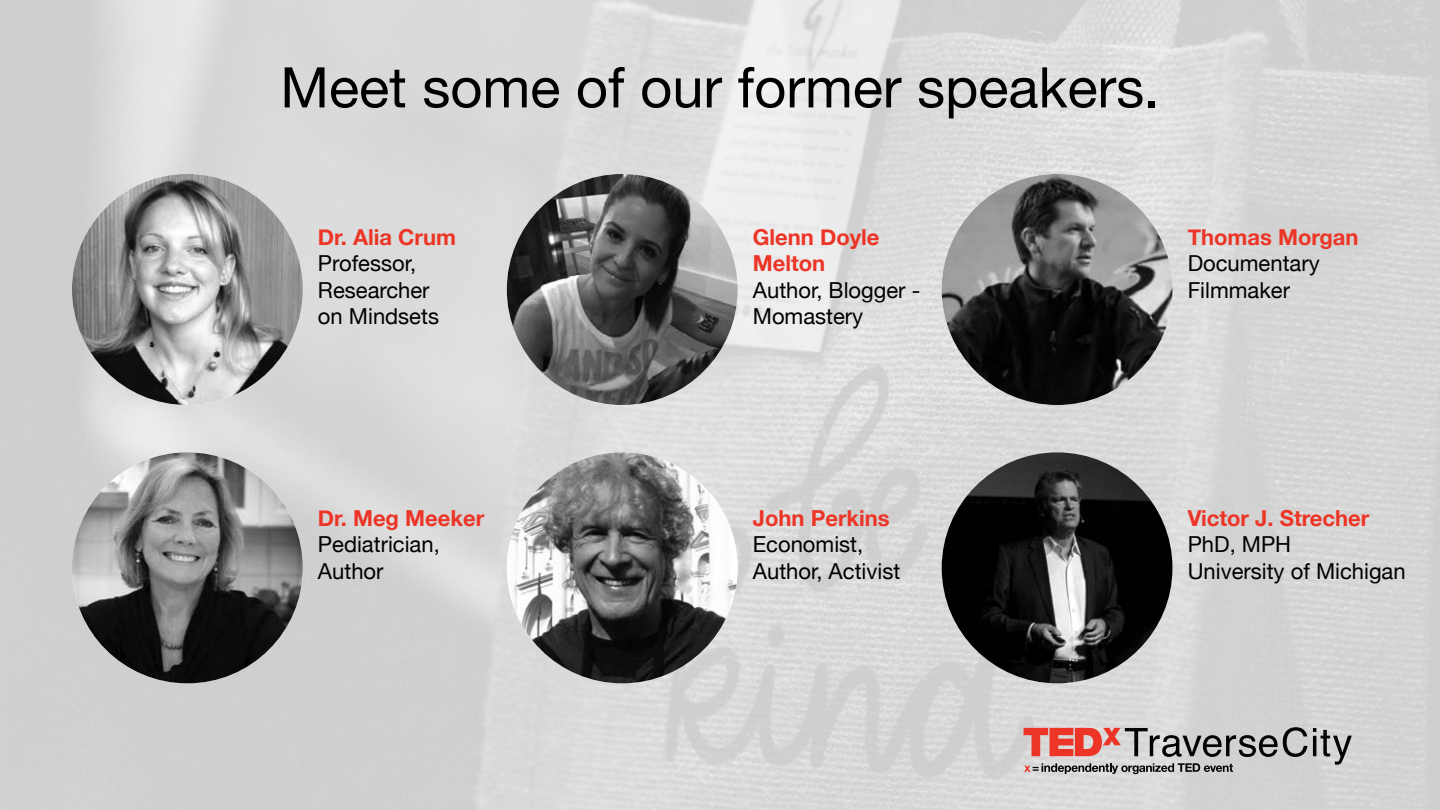
<style>
.page{position:relative;width:1440px;height:810px;background:#fff}
.page>*{position:absolute;margin:0;border:0;box-sizing:border-box;transform-origin:0 0}
.t1{font:56px "Helvetica Neue";color:#000}
.t2{font:22px/26.4px "Helvetica Neue";color:#000}
.t3{font:700 22px "Helvetica Neue";color:#ec3526}
.s1{font-weight:700;color:#ec3526}
</style>
<div class="page">
<img style="left:0;top:0;width:1440px;height:809px">
<img style="left:72px;top:174px;width:231px;height:231px;border-radius:115px">
<img style="left:507px;top:174px;width:231px;height:231px;border-radius:115px">
<img style="left:942px;top:174px;width:230px;height:231px;border-radius:115px">
<img style="left:72px;top:452px;width:231px;height:231px;border-radius:115px">
<img style="left:507px;top:452px;width:231px;height:231px;border-radius:115px">
<svg style="left:1024px;top:763px;width:209px;height:10px;background:#8e8c8b"></svg>
<svg style="left:1024px;top:727px;width:283px;height:29px;background:#b48e8b"></svg>
<svg style="left:1313px;top:727px;width:39px;height:37px"></svg>
<img style="left:942px;top:452px;width:230px;height:231px;border-radius:115px">
<p class="t1" style="left:280px;top:47px;width:881px">Meet some of our former speakers.</p>
<p class="t3" style="left:318px;top:219px;width:140px">Dr. Alia Crum</p>
<p class="t2" style="left:318px;top:251px;width:123px">Professor,<br>Researcher on Mindsets</p>
<p class="t2" style="left:753px;top:225px;width:169px"><span class="s1">Glenn Doyle<br>Melton<br></span>Author, Blogger -<br>Momastery</p>
<p class="t2" style="left:1188px;top:225px;width:172px"><span class="s1">Thomas Morgan<br></span>Documentary<br>Filmmaker</p>
<p class="t2" style="left:318px;top:506px;width:168px"><span class="s1">Dr. Meg Meeker<br></span>Pediatrician,<br>Author</p>
<p class="t2" style="left:753px;top:506px;width:149px"><span class="s1">John Perkins<br></span>Economist,<br>Author, Activist</p>
<p class="t2" style="left:1188px;top:506px;width:219px"><span class="s1">Victor J. Strecher<br></span>PhD, MPH<br>University of Michigan</p>
</div>
